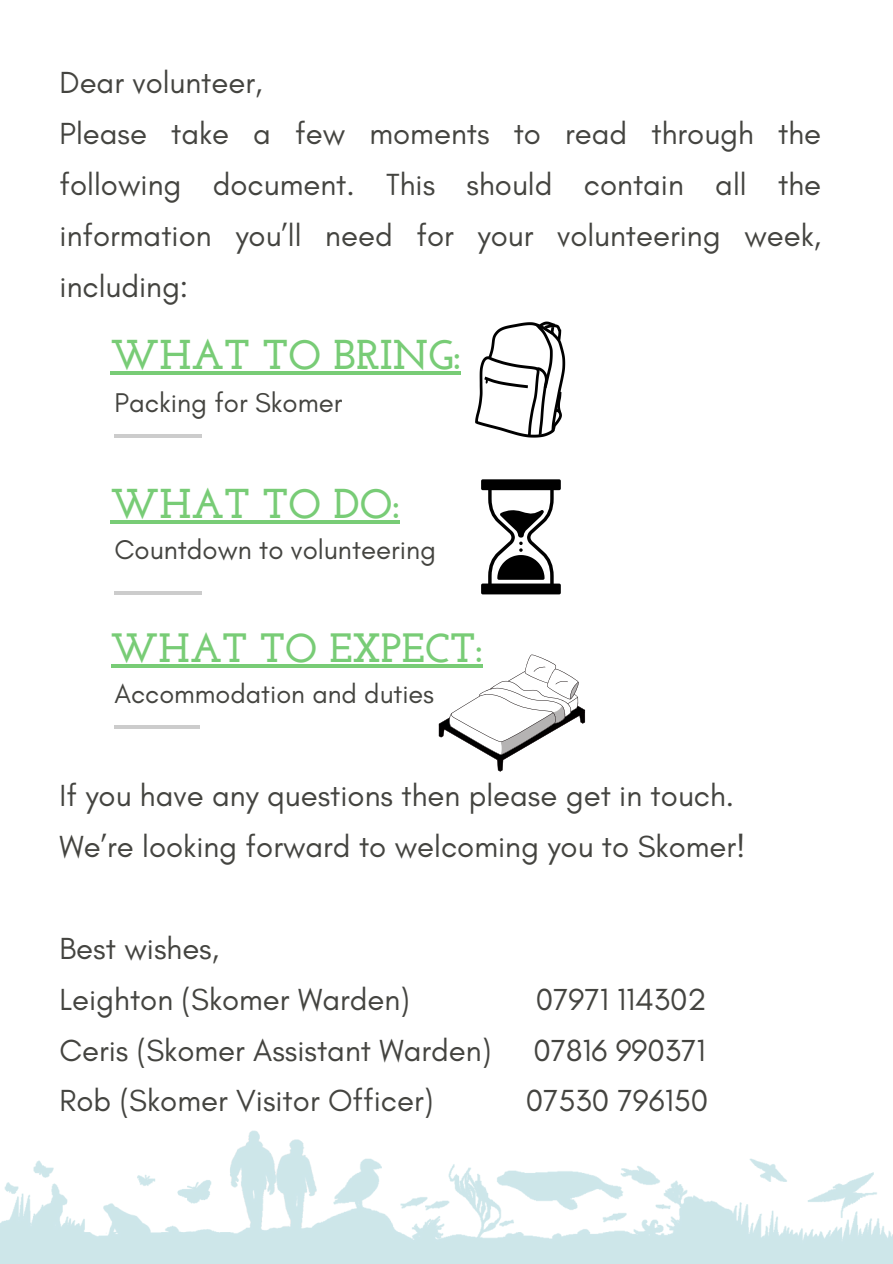
<style>
.page{position:relative;width:893px;height:1264px;background:#fff}
.page>*{position:absolute;margin:0;border:0;box-sizing:border-box;transform-origin:0 0}
.t1{font:700 41.55px "Josefin Slab";color:#78cc76}
.t2{font:700 40.65px "Josefin Slab";color:#78cc76}
.t3{font:31.05px/50.8px "Glacial Indifference";color:#444440;text-align:justify}
.t4{font:27.6px "Glacial Indifference";color:#444440}
.t5{font:27px "Glacial Indifference";color:#444440}
</style>
<div class="page">
<img style="left:0;top:1130px;width:892px;height:133px">
<hr style="left:111px;top:371px;width:350px;height:3px;background:#78cc76">
<hr style="left:114px;top:434px;width:88px;height:4px;background:#ccc">
<svg style="left:475px;top:321px;width:90px;height:116px"></svg>
<hr style="left:114px;top:591px;width:88px;height:3px;background:#000">
<hr style="left:111px;top:520px;width:288px;height:4px;background:#78cc76">
<svg style="left:481px;top:479px;width:79px;height:115px"></svg>
<hr style="left:111px;top:664px;width:371px;height:3px;background:#78cc76">
<hr style="left:114px;top:725px;width:86px;height:3px;background:#000">
<svg style="left:439px;top:654px;width:146px;height:117px"></svg>
<p class="t3" style="left:60px;top:57px;width:204px">Dear volunteer,</p>
<p class="t3" style="left:60px;top:108px;width:763px">Please take a few moments to read through the following document. This should contain all the information you’ll need for your volunteering week, including:</p>
<p class="t1" style="left:111px;top:337px;width:352px">WHAT TO BRING:</p>
<p class="t4" style="left:114px;top:386px;width:229px">Packing for Skomer</p>
<p class="t1" style="left:111px;top:487px;width:290px">WHAT TO DO:</p>
<p class="t4" style="left:114px;top:532px;width:323px">Countdown to volunteering</p>
<p class="t2" style="left:111px;top:631px;width:373px">WHAT TO EXPECT:</p>
<p class="t5" style="left:114px;top:677px;width:321px">Accommodation and duties</p>
<p class="t3" style="left:60px;top:769px;width:676px">If you have any questions then please get in touch.</p>
<p class="t3" style="left:60px;top:820px;width:687px">We’re looking forward to welcoming you to Skomer!</p>
<p class="t3" style="left:60px;top:922px;width:161px">Best wishes,</p>
<p class="t3" style="left:60px;top:973px;width:352px">Leighton (Skomer Warden)</p>
<p class="t3" style="left:536px;top:973px;width:172px">07971 114302</p>
<p class="t3" style="left:60px;top:1024px;width:433px">Ceris (Skomer Assistant Warden)</p>
<p class="t3" style="left:533px;top:1024px;width:173px">07816 990371</p>
<p class="t3" style="left:60px;top:1075px;width:375px">Rob (Skomer Visitor Officer)</p>
<p class="t3" style="left:525px;top:1075px;width:184px">07530 796150</p>
</div>
